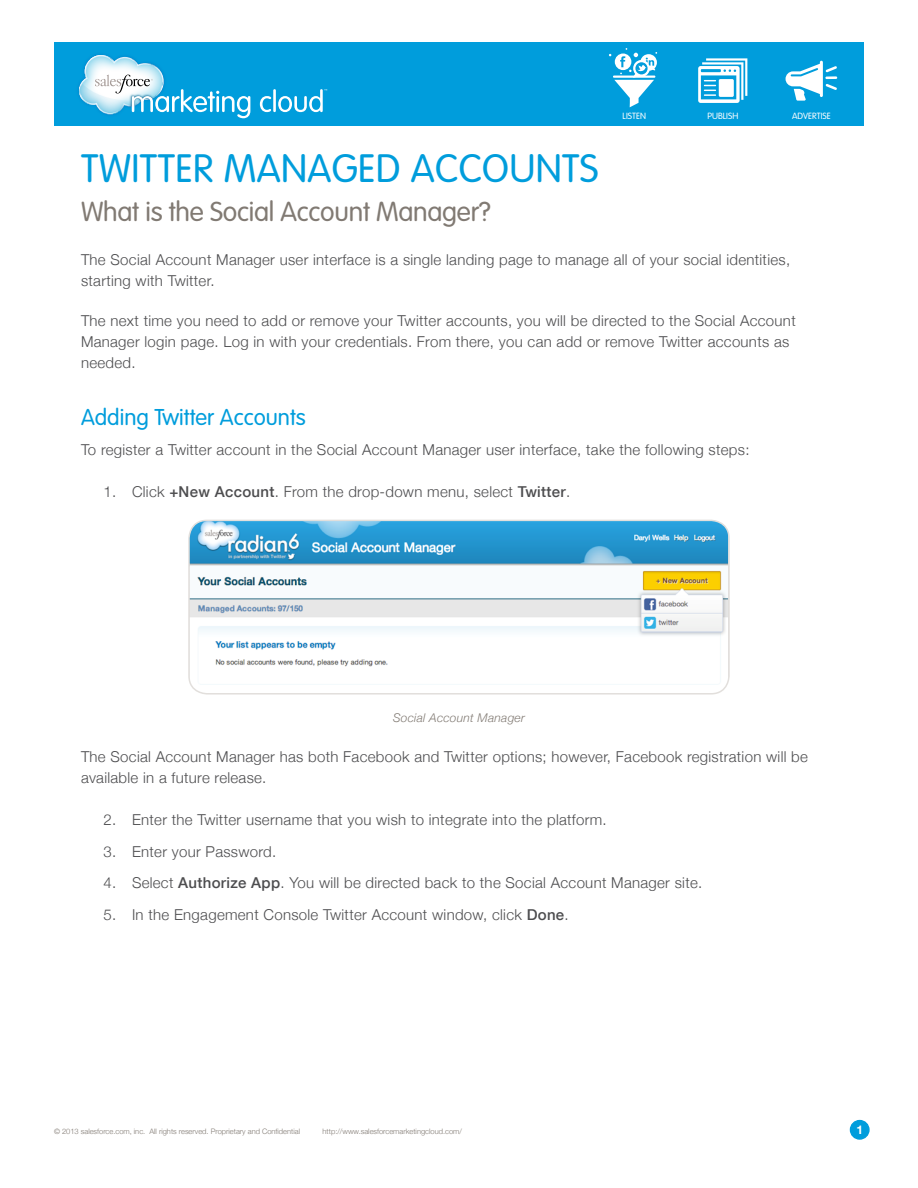
<style>
.page{position:relative;width:918px;height:1188px;background:#fff}
.page>*{position:absolute;margin:0;border:0;box-sizing:border-box;transform-origin:0 0}
.t1{font:300 39px "VAG Rounded Std";letter-spacing:.01em;color:#009ddc}
.t2{font:300 27px "VAG Rounded Std";letter-spacing:-.01em;color:#817a73}
.t3{font:300 22.5px "VAG Rounded Std";color:#009ddc}
.t4{font:300 15px/21px "Helvetica Neue";letter-spacing:.02em;color:#4d4d4f}
.t5{font:italic 300 12px "Helvetica Neue";letter-spacing:.02em;color:#817a73}
.t6{font:700 12px "Helvetica Neue";color:#fff}
.t7{font:300 8.85px "VAG Rounded Std";color:#fff}
.t8{font:300 7.5px "Helvetica Neue";color:#817a73}
.s1{font-weight:500}
</style>
<div class="page">
<div style="left:850px;top:1121px;width:19px;height:18px;background:#009ddc;border-radius:50%"></div>
<div style="left:850px;top:1120px;width:20px;height:20px;border:1px solid #009ddc;border-radius:50%"></div>
<div style="left:54px;top:42px;width:810px;height:84px;background:#009ddc"></div>
<svg style="left:79px;top:55px;width:171px;height:63px"></svg>
<svg style="left:260px;top:96px;width:11px;height:16px"></svg>
<hr style="left:273px;top:89px;width:3px;height:23px;background:#fff">
<svg style="left:278px;top:89px;width:49px;height:23px"></svg>
<svg style="left:609px;top:48px;width:48px;height:59px"></svg>
<svg style="left:698px;top:58px;width:49px;height:45px"></svg>
<svg style="left:786px;top:61px;width:51px;height:40px"></svg>
<img style="left:191px;top:520px;width:538px;height:172px">
<div style="left:188px;top:520px;width:542px;height:175px;border:2px solid #e2dfdc;border-radius:18px"></div>
<p class="t7" style="left:623px;top:111px;width:25px">Listen</p>
<p class="t7" style="left:708px;top:111px;width:32px">Publish</p>
<p class="t7" style="left:792px;top:111px;width:40px">Advertise</p>
<h1 class="t1" style="left:81px;top:146px;width:519px">Twitter Managed Accounts</h1>
<h2 class="t2" style="left:81px;top:196px;width:411px">What is the Social Account Manager?</h2>
<p class="t4" style="left:81px;top:248px;width:711px">The Social Account Manager user interface is a single landing page to manage all of your social identities, starting with Twitter.</p>
<p class="t4" style="left:81px;top:309px;width:716px">The next time you need to add or remove your Twitter accounts, you will be directed to the Social Account<br>Manager login page. Log in with your credentials. From there, you can add or remove Twitter accounts as needed.</p>
<h3 class="t3" style="left:81px;top:404px;width:226px">Adding Twitter Accounts</h3>
<p class="t4" style="left:81px;top:438px;width:670px">To register a Twitter account in the Social Account Manager user interface, take the following steps:</p>
<p class="t4" style="left:104px;top:480px;width:468px">1. Click <span class="s1">+New Account</span>. From the drop-down menu, select <span class="s1">Twitter</span>.</p>
<p class="t5" style="left:393px;top:708px;width:133px">Social Account Manager</p>
<p class="t4" style="left:81px;top:745px;width:729px">The Social Account Manager has both Facebook and Twitter options; however, Facebook registration will be available in a future release.</p>
<p class="t4" style="left:104px;top:808px;width:505px">2. Enter the Twitter username that you wish to integrate into the platform.</p>
<p class="t4" style="left:104px;top:840px;width:174px">3. Enter your Password.</p>
<p class="t4" style="left:104px;top:871px;width:600px">4. Select <span class="s1">Authorize App</span>. You will be directed back to the Social Account Manager site.</p>
<p class="t4" style="left:104px;top:903px;width:467px">5. In the Engagement Console Twitter Account window, click <span class="s1">Done</span>.</p>
<p class="t8" style="left:54px;top:1125px;width:248px">© 2013 salesforce.com, inc. All rights reserved. Proprietary and Confidential</p>
<p class="t8" style="left:323px;top:1125px;width:141px">http://www.salesforcemarketingcloud.com/</p>
<p class="t6" style="left:856px;top:1122px;width:8px">1</p>
</div>
